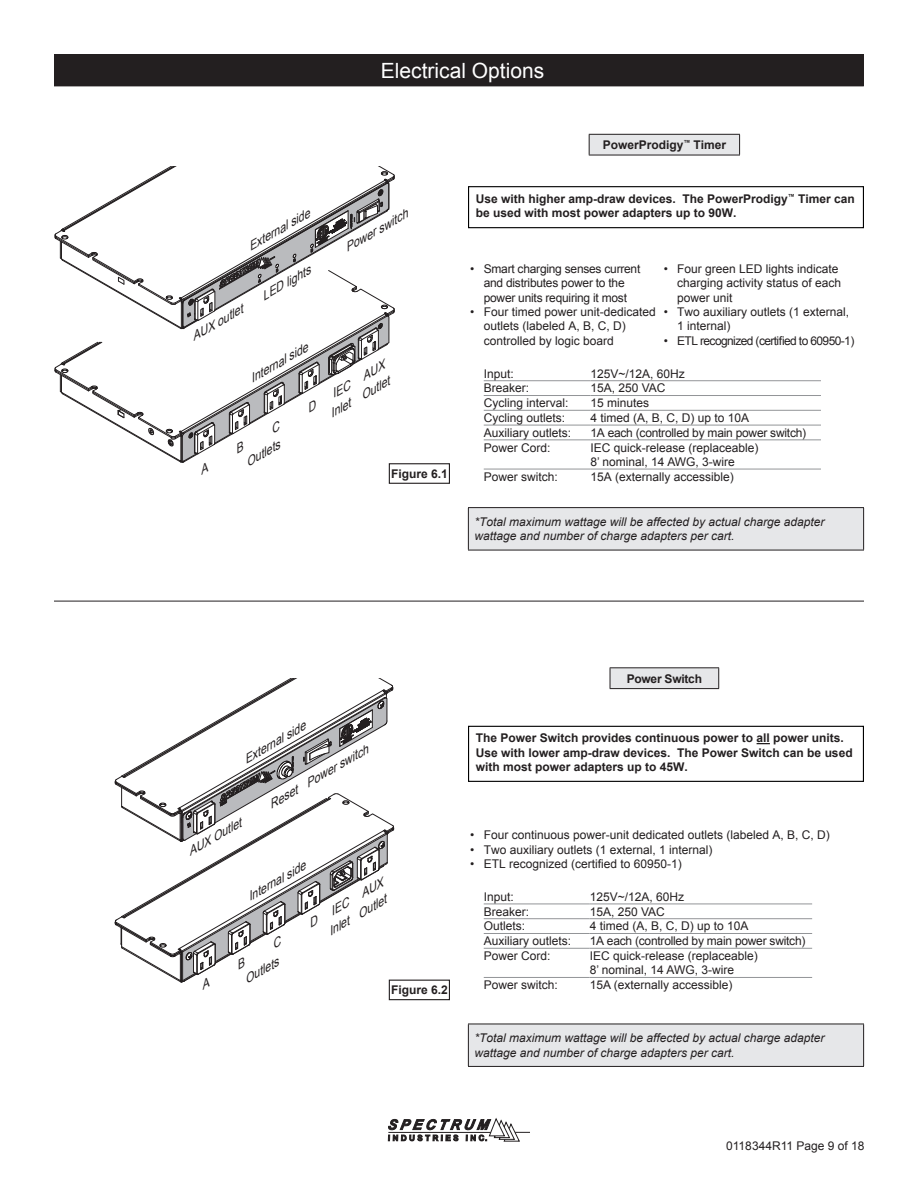
<style>
.page{position:relative;width:918px;height:1188px;background:#fff}
.page>*{position:absolute;margin:0;border:0;box-sizing:border-box;transform-origin:0 0}
.t1{font:21px "Arial";color:#fff}
.Bulleted_list{font:12px/14.4px "Arial";color:#231f20}
.Bulleted_list-2{font:700 12px/14.4px "Arial";color:#231f20}
.t2{font:italic 12px/14.4px "Arial";color:#231f20}
.Bulleted_list-3{font:12px/14.4px "Arial";letter-spacing:-.02em;color:#231f20;text-align:center}
.t3{font:italic 12px "Arial";color:#231f20}
.Arial{font:12px "Arial";color:#231f20}
.Bulleted_list-4{font:12px "Arial";letter-spacing:-.05em;color:#231f20}
.Bulleted_list-5{font:700 12px "Arial";letter-spacing:-.02em;color:#231f20}
</style>
<div class="page">
<svg style="left:388px;top:1118px;width:142px;height:24px"></svg>
<hr style="left:54px;top:601px;width:810px;height:1px;background:#231f20">
<div style="left:610px;top:668px;width:109px;height:21px;background:#e6e7e9"></div>
<hr style="left:610px;top:667px;width:109px;height:1px;background:#231f20">
<svg style="left:610px;top:668px;width:1px;height:20px"></svg>
<hr style="left:610px;top:688px;width:109px;height:1px;background:#231f20">
<svg style="left:718px;top:668px;width:1px;height:20px"></svg>
<svg style="left:757px;top:743px;width:13px;height:1px"></svg>
<div style="left:468px;top:726px;width:396px;height:56px;border:1px solid #000"></div>
<div style="left:589px;top:134px;width:151px;height:21px;background:#e6e7e9"></div>
<hr style="left:589px;top:134px;width:151px;height:1px;background:#231f20">
<svg style="left:589px;top:135px;width:1px;height:20px"></svg>
<hr style="left:589px;top:155px;width:151px;height:1px;background:#231f20">
<svg style="left:739px;top:135px;width:1px;height:20px"></svg>
<hr style="left:484px;top:380px;width:106px;height:1px;background:#939598">
<hr style="left:590px;top:380px;width:231px;height:1px;background:#939598">
<hr style="left:484px;top:395px;width:106px;height:1px;background:#939598">
<hr style="left:590px;top:395px;width:231px;height:1px;background:#939598">
<hr style="left:484px;top:410px;width:106px;height:1px;background:#939598">
<hr style="left:590px;top:410px;width:231px;height:1px;background:#939598">
<hr style="left:484px;top:425px;width:106px;height:1px;background:#939598">
<hr style="left:590px;top:425px;width:231px;height:1px;background:#939598">
<hr style="left:484px;top:439px;width:106px;height:1px;background:#939598">
<hr style="left:590px;top:439px;width:231px;height:1px;background:#939598">
<hr style="left:484px;top:469px;width:106px;height:1px;background:#939598">
<hr style="left:590px;top:469px;width:231px;height:1px;background:#939598">
<div style="left:468px;top:186px;width:396px;height:42px;border:1px solid #000"></div>
<hr style="left:484px;top:904px;width:106px;height:1px;background:#939598">
<hr style="left:590px;top:904px;width:222px;height:1px;background:#939598">
<hr style="left:484px;top:918px;width:106px;height:1px;background:#939598">
<hr style="left:590px;top:918px;width:222px;height:1px;background:#939598">
<hr style="left:484px;top:933px;width:106px;height:1px;background:#939598">
<hr style="left:590px;top:933px;width:222px;height:1px;background:#939598">
<hr style="left:484px;top:948px;width:106px;height:1px;background:#939598">
<hr style="left:590px;top:948px;width:222px;height:1px;background:#939598">
<hr style="left:484px;top:977px;width:106px;height:1px;background:#939598">
<hr style="left:590px;top:977px;width:222px;height:1px;background:#939598">
<div style="left:389px;top:463px;width:61px;height:21px;border:1px solid #231f20"></div>
<div style="left:389px;top:980px;width:61px;height:20px;border:1px solid #231f20"></div>
<div style="left:55px;top:55px;width:809px;height:31px;background:#231f20"></div>
<hr style="left:54px;top:55px;width:1px;height:30px;background:#231f20">
<hr style="left:54px;top:54px;width:810px;height:1px;background:#231f20">
<hr style="left:54px;top:85px;width:810px;height:1px;background:#231f20">
<div style="left:468px;top:508px;width:396px;height:42px;background:#e6e7e9"></div>
<hr style="left:468px;top:507px;width:396px;height:1px;background:#231f20">
<hr style="left:468px;top:508px;width:1px;height:42px;background:#231f20">
<hr style="left:468px;top:550px;width:396px;height:1px;background:#231f20">
<hr style="left:863px;top:508px;width:1px;height:42px;background:#231f20">
<div style="left:468px;top:1024px;width:396px;height:42px;background:#e6e7e9"></div>
<hr style="left:468px;top:1024px;width:396px;height:1px;background:#231f20">
<hr style="left:468px;top:1024px;width:1px;height:42px;background:#231f20">
<hr style="left:468px;top:1066px;width:396px;height:1px;background:#231f20">
<hr style="left:863px;top:1024px;width:1px;height:42px;background:#231f20">
<svg style="left:54px;top:167px;width:341px;height:308px"></svg>
<svg style="left:114px;top:678px;width:281px;height:312px"></svg>
<p class="t1" style="left:381px;top:57px;width:165px">Electrical Options</p>
<p class="t3" style="left:244px;top:240px;width:71px;rotate:-30deg">External side</p>
<p class="t3" style="left:188px;top:331px;width:59px;rotate:-30deg">AUX outlet</p>
<p class="t3" style="left:258px;top:290px;width:56px;rotate:-30deg">LED lights</p>
<p class="t3" style="left:246px;top:373px;width:67px;rotate:-30deg">Internal side</p>
<p class="t3" style="left:242px;top:456px;width:40px;rotate:-30deg">Outlets</p>
<p class="t3" style="left:341px;top:242px;width:72px;rotate:-30deg">Power switch</p>
<p class="t3" style="left:326px;top:408px;width:24px;rotate:-30deg">Inlet</p>
<p class="t3" style="left:357px;top:390px;width:34px;rotate:-30deg">Outlet</p>
<p class="Bulleted_list-2" style="left:391px;top:467px;width:58px">Figure 6.1</p>
<p class="Bulleted_list-2" style="left:603px;top:138px;width:125px">PowerProdigy<sup>™</sup> Timer</p>
<p class="Bulleted_list-2" style="left:476px;top:192px;width:381px">Use with higher amp-draw devices. The PowerProdigy<sup>™</sup> Timer can be used with most power adapters up to 90W.</p>
<p class="Bulleted_list-3" style="left:470px;top:262px;width:172px">• Smart charging senses current and distributes power to the power units requiring it most</p>
<p class="Bulleted_list" style="left:484px;top:305px;width:174px;text-indent:-14px">• Four timed power unit-dedicated outlets (labeled A, B, C, D) controlled by logic board</p>
<p class="Bulleted_list" style="left:677px;top:262px;width:166px;text-indent:-14px">• Four green LED lights indicate charging activity status of each power unit</p>
<p class="Bulleted_list" style="left:677px;top:305px;width:174px;text-indent:-14px">• Two auxiliary outlets (1 external,<br>1 internal)</p>
<p class="Bulleted_list-4" style="left:664px;top:333px;width:192px">• ETL recognized (certified to 60950-1)</p>
<p class="Bulleted_list" style="left:484px;top:366px;width:32px">Input:</p>
<p class="Arial" style="left:590px;top:366px;width:96px">125V~/12A, 60Hz</p>
<p class="Bulleted_list" style="left:484px;top:381px;width:47px">Breaker:</p>
<p class="Arial" style="left:590px;top:380px;width:77px">15A, 250 VAC</p>
<p class="Bulleted_list" style="left:484px;top:396px;width:86px">Cycling interval:</p>
<p class="Arial" style="left:590px;top:395px;width:60px">15 minutes</p>
<p class="Bulleted_list" style="left:484px;top:411px;width:83px">Cycling outlets:</p>
<p class="Bulleted_list" style="left:590px;top:411px;width:160px">4 timed (A, B, C, D) up to 10A</p>
<p class="Bulleted_list" style="left:484px;top:426px;width:89px">Auxiliary outlets:</p>
<p class="Bulleted_list-3" style="left:590px;top:426px;width:217px">1A each (controlled by main power switch)</p>
<p class="Bulleted_list" style="left:484px;top:440px;width:68px">Power Cord:</p>
<p class="Bulleted_list" style="left:590px;top:440px;width:170px">IEC quick-release (replaceable)</p>
<p class="Bulleted_list" style="left:590px;top:455px;width:146px">8’ nominal, 14 AWG, 3-wire</p>
<p class="Bulleted_list" style="left:484px;top:470px;width:76px">Power switch:</p>
<p class="Bulleted_list" style="left:590px;top:470px;width:145px">15A (externally accessible)</p>
<p class="t2" style="left:474px;top:515px;width:352px">*Total maximum wattage will be affected by actual charge adapter wattage and number of charge adapters per cart.</p>
<p class="Bulleted_list-5" style="left:627px;top:670px;width:77px">Power Switch</p>
<p class="t3" style="left:240px;top:753px;width:71px;rotate:-30deg">External side</p>
<p class="t3" style="left:302px;top:777px;width:72px;rotate:-30deg">Power switch</p>
<p class="t3" style="left:265px;top:799px;width:33px;rotate:-30deg">Reset</p>
<p class="t3" style="left:184px;top:846px;width:62px;rotate:-30deg">AUX Outlet</p>
<p class="t3" style="left:244px;top:891px;width:67px;rotate:-30deg">Internal side</p>
<p class="t3" style="left:240px;top:974px;width:40px;rotate:-30deg">Outlets</p>
<p class="t3" style="left:324px;top:925px;width:24px;rotate:-30deg">Inlet</p>
<p class="t3" style="left:353px;top:908px;width:34px;rotate:-30deg">Outlet</p>
<p class="Bulleted_list-2" style="left:391px;top:983px;width:58px">Figure 6.2</p>
<p class="Bulleted_list-2" style="left:476px;top:731px;width:378px">The Power Switch provides continuous power to all power units.<br>Use with lower amp-draw devices. The Power Switch can be used with most power adapters up to 45W.</p>
<p class="Bulleted_list" style="left:470px;top:828px;width:361px">• Four continuous power-unit dedicated outlets (labeled A, B, C, D)</p>
<p class="Bulleted_list" style="left:470px;top:842px;width:244px">• Two auxiliary outlets (1 external, 1 internal)</p>
<p class="Bulleted_list" style="left:470px;top:857px;width:213px">• ETL recognized (certified to 60950-1)</p>
<p class="Bulleted_list" style="left:484px;top:890px;width:32px">Input:</p>
<p class="Arial" style="left:590px;top:889px;width:96px">125V~/12A, 60Hz</p>
<p class="Bulleted_list" style="left:484px;top:904px;width:47px">Breaker:</p>
<p class="Arial" style="left:590px;top:904px;width:77px">15A, 250 VAC</p>
<p class="Bulleted_list" style="left:484px;top:919px;width:43px">Outlets:</p>
<p class="Bulleted_list" style="left:590px;top:919px;width:160px">4 timed (A, B, C, D) up to 10A</p>
<p class="Bulleted_list" style="left:484px;top:934px;width:89px">Auxiliary outlets:</p>
<p class="Bulleted_list-3" style="left:590px;top:934px;width:217px">1A each (controlled by main power switch)</p>
<p class="Bulleted_list" style="left:484px;top:949px;width:68px">Power Cord:</p>
<p class="Bulleted_list" style="left:590px;top:949px;width:170px">IEC quick-release (replaceable)</p>
<p class="Bulleted_list" style="left:590px;top:963px;width:146px">8’ nominal, 14 AWG, 3-wire</p>
<p class="Bulleted_list" style="left:484px;top:978px;width:76px">Power switch:</p>
<p class="Bulleted_list" style="left:590px;top:978px;width:144px">15A (externally accessible)</p>
<p class="t2" style="left:474px;top:1031px;width:352px">*Total maximum wattage will be affected by actual charge adapter wattage and number of charge adapters per cart.</p>
<p class="Bulleted_list" style="left:726px;top:1139px;width:140px">0118344R11 Page 9 of 18</p>
</div>
